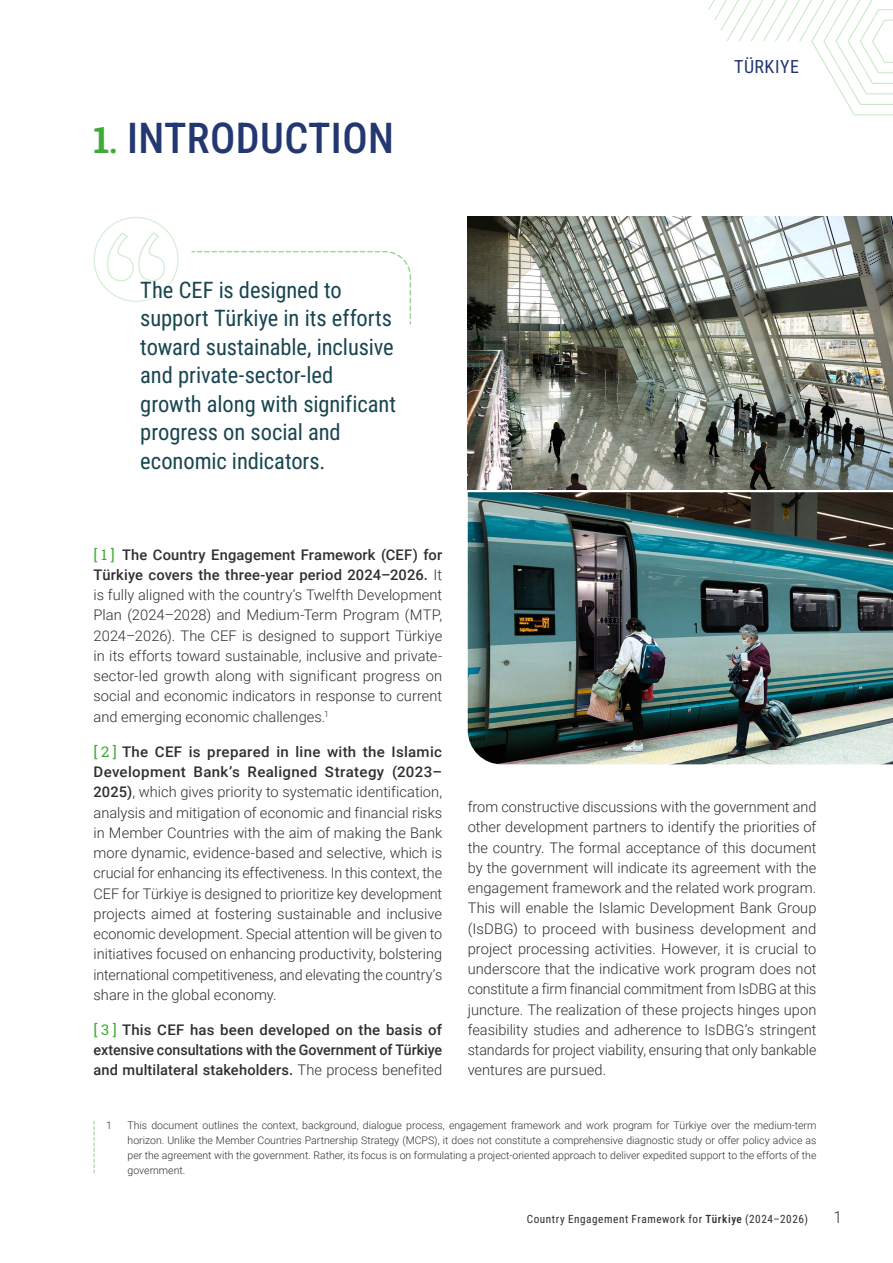
<style>
.page{position:relative;width:893px;height:1263px;background:#fff}
.page>*{position:absolute;margin:0;border:0;box-sizing:border-box;transform-origin:0 0}
.t1{font:500 42px "Roboto Condensed";letter-spacing:.01em;color:#233771}
.t2{font:22.5px/28.5px "Roboto Condensed";letter-spacing:-.005em;color:#184550}
.t3{font:18px "Roboto Condensed";letter-spacing:.03em;color:#233771}
.t4{font:300 16.5px "Roboto Condensed";color:#312f30}
.t5{font:300 14.7px/20.2px "Roboto";color:#312f30;text-align:justify}
.t6{font:500 14.7px/20.2px "Roboto";letter-spacing:.005em;color:#312f30;text-align:justify}
.t7{font:11.25px "Roboto Condensed";letter-spacing:.05em;color:#312f30}
.t8{font:300 10.5px/15px "Roboto";color:#312f30;text-align:justify}
.s1{font-family:"Roboto Slab";font-weight:700;font-size:36px;color:#3fab37}
.s2{font-size:36px;color:#3fab37}
.s3{font-family:"Roboto Slab";font-weight:400;color:#3fab37}
.s4{font-weight:500}
.s5{font-weight:300}
</style>
<div class="page">
<svg style="left:708px;top:0;width:185px;height:116px"></svg>
<svg style="left:94px;top:1121px;width:1px;height:52px"></svg>
<img style="left:468px;top:217px;width:425px;height:272px">
<svg style="left:191px;top:250px;width:221px;height:75px"></svg>
<svg style="left:107px;top:232px;width:58px;height:50px"></svg>
<img style="left:468px;top:492px;width:425px;height:272px">
<h1 class="t1" style="left:94px;top:108px;width:302px"><span class="s1">1</span><span class="s2">.</span> INTRODUCTION</h1>
<p class="t3" style="left:734px;top:54px;width:66px">TÜRKIYE</p>
<h2 class="t2" style="left:140px;top:274px;width:257px">The CEF is designed to support Türkiye in its efforts toward sustainable, inclusive and private-sector-led growth along with significant progress on social and economic indicators.</h2>
<p class="t5" style="left:94px;top:544px;width:350px"><span class="s3">[ 1 ]</span> <span class="s4">The Country Engagement Framework (CEF) for Türkiye covers the three-year period 2024–2026.</span> It is fully aligned with the country’s Twelfth Development Plan (2024–2028) and Medium-Term Program (MTP, 2024–2026). The CEF is designed to support Türkiye in its efforts toward sustainable, inclusive and private&shy;sector-led growth along with significant progress on social and economic indicators in response to current and emerging economic challenges.<sup>1</sup></p>
<p class="t5" style="left:94px;top:741px;width:350px"><span class="s3">[ 2 ]</span> <span class="s4">The CEF is prepared in line with the Islamic Development Bank’s Realigned Strategy (2023– 2025)</span>, which gives priority to systematic identification, analysis and mitigation of economic and financial risks in Member Countries with the aim of making the Bank more dynamic, evidence-based and selective, which is crucial for enhancing its effectiveness. In this context, the CEF for Türkiye is designed to prioritize key development projects aimed at fostering sustainable and inclusive economic development. Special attention will be given to initiatives focused on enhancing productivity, bolstering international competitiveness, and elevating the country’s share in the global economy.</p>
<p class="t6" style="left:94px;top:1019px;width:350px"><span class="s3">[ 3 ]</span> This CEF has been developed on the basis of extensive consultations with the Government of Türkiye and multilateral stakeholders. <span class="s5">The process benefited</span></p>
<p class="t5" style="left:468px;top:796px;width:350px">from constructive discussions with the government and other development partners to identify the priorities of the country. The formal acceptance of this document by the government will indicate its agreement with the engagement framework and the related work program.<br>This will enable the Islamic Development Bank Group (IsDBG) to proceed with business development and project processing activities. However, it is crucial to underscore that the indicative work program does not constitute a firm financial commitment from IsDBG at this juncture. The realization of these projects hinges upon feasibility studies and adherence to IsDBG’s stringent standards for project viability, ensuring that only bankable ventures are pursued.</p>
<p class="t8" style="left:106px;top:1117px;width:7px">1</p>
<p class="t8" style="left:128px;top:1117px;width:690px">This document outlines the context, background, dialogue process, engagement framework and work program for Türkiye over the medium-term horizon. Unlike the Member Countries Partnership Strategy (MCPS), it does not constitute a comprehensive diagnostic study or offer policy advice as per the agreement with the government. Rather, its focus is on formulating a project-oriented approach to deliver expedited support to the efforts of the government.</p>
<p class="t7" style="left:527px;top:1210px;width:283px">Country Engagement Framework for <span class="s4">Türkiye</span> (2024–2026)</p>
<p class="t4" style="left:834px;top:1205px;width:10px">1</p>
</div>
